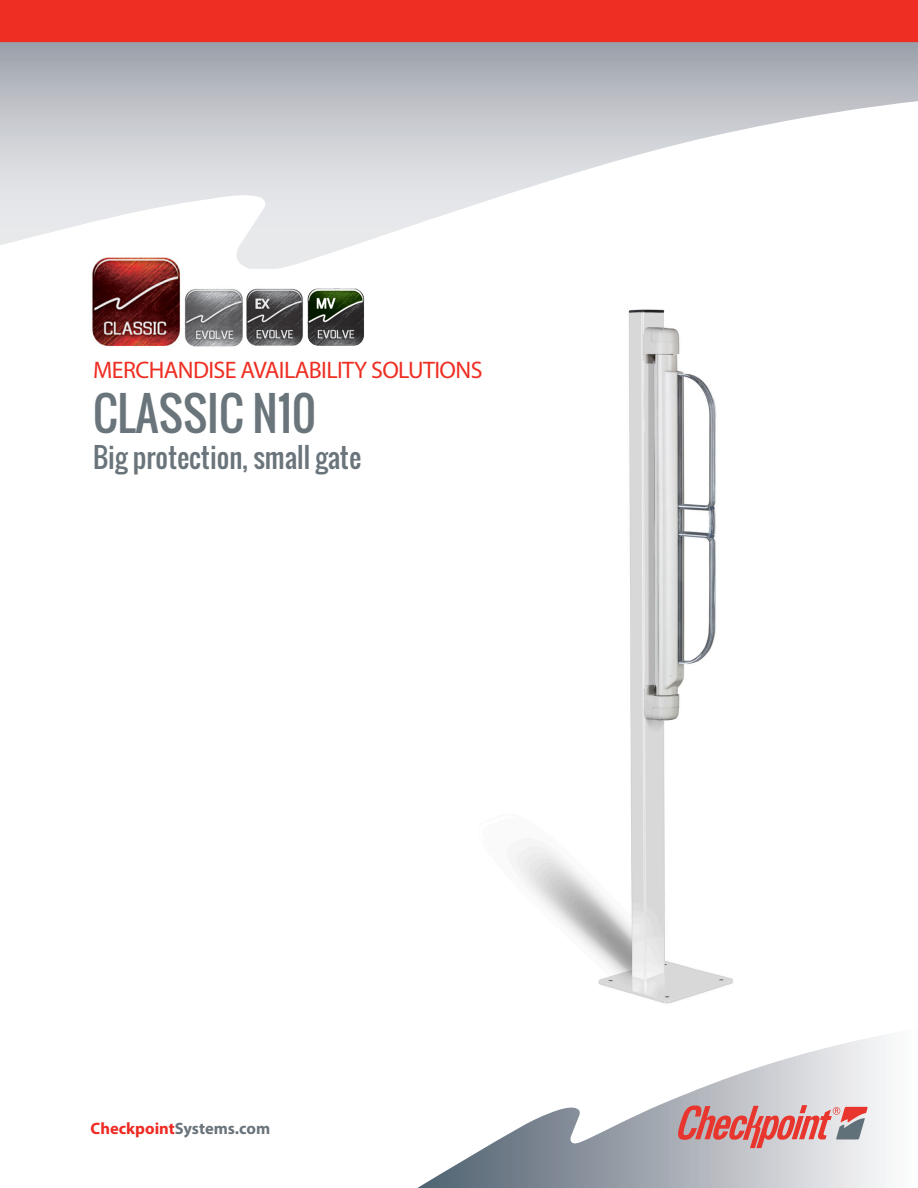
<style>
.page{position:relative;width:918px;height:1188px;background:#fff}
.page>*{position:absolute;margin:0;border:0;box-sizing:border-box;transform-origin:0 0}
.t1{font:45px "Oswald";color:#6a747b}
.t2{font:27px "Oswald";color:#6a747b}
.t3{font:24px "Myriad Pro";letter-spacing:-.025em;color:#ee2e22}
.t4{font:700 16.5px "Myriad Pro";color:#6a747b}
.s1{color:#ee2a23}
</style>
<div class="page">
<img style="left:516px;top:309px;width:217px;height:695px">
<svg style="left:417px;top:1035px;width:468px;height:153px"></svg>
<svg style="left:675px;top:1105px;width:193px;height:43px;background:#d09596"></svg>
<div style="left:0;top:0;width:918px;height:42px;background:#ee2e22"></div>
<img style="left:90px;top:255px;width:91px;height:92px">
<img style="left:184px;top:289px;width:59px;height:58px">
<img style="left:246px;top:288px;width:57px;height:58px">
<img style="left:306px;top:288px;width:59px;height:58px">
<p class="t3" style="left:93px;top:355px;width:391px">MERCHANDISE AVAILABILITY SOLUTIONS</p>
<p class="t1" style="left:93px;top:380px;width:224px">CLASSIC N10</p>
<p class="t2" style="left:93px;top:437px;width:270px">Big protection, small gate</p>
<p class="t4" style="left:91px;top:1118px;width:181px"><span class="s1">Checkpoint</span>Systems.com</p>
</div>
